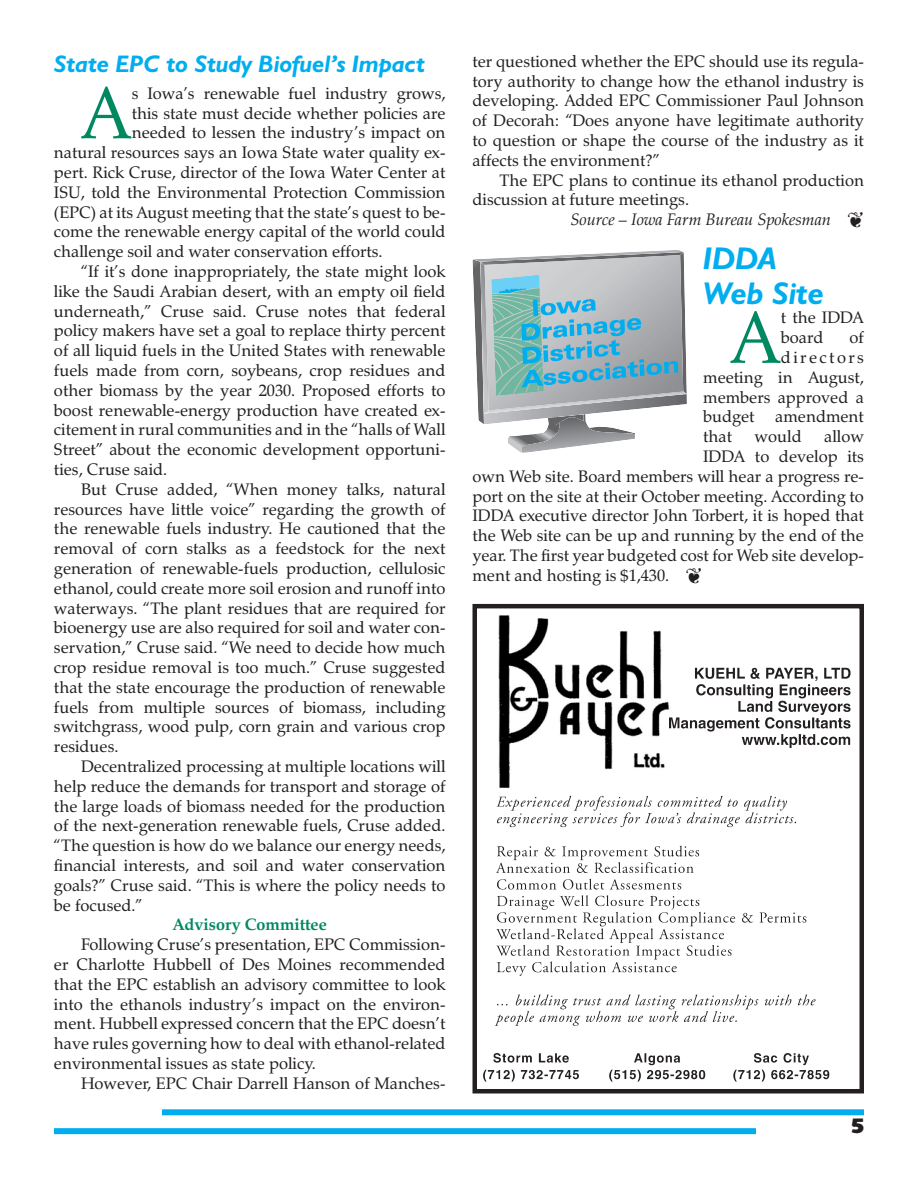
<style>
.page{position:relative;width:918px;height:1188px;background:#fff}
.page>*{position:absolute;margin:0;border:0;box-sizing:border-box;transform-origin:0 0}
.t1{font:73.05px "Zapf Calligraphic 801 BT";color:#008961}
.t2{font:italic 700 31.5px/34.5px "Humanist 521 BT";color:#00aeef}
.t3{font:italic 700 24px "Humanist 521 BT";color:#00aeef}
.t4{font:21px "Humanist 531 BT Ultra Black A";color:#231f20}
.t5{font:16.5px/19.8px "Zapf Calligraphic 801 BT";color:#231f20;text-align:justify}
.t6{font:italic 16.5px "Zapf Calligraphic 801 BT";color:#231f20}
.t7{font:700 16.5px "Zapf Calligraphic 801 BT";color:#008961}
.t8{font:16.5px "Zapf Calligraphic 801 BT";letter-spacing:.145em;color:#231f20}
</style>
<div class="page">
<div style="left:162px;top:1109px;width:702px;height:6px;background:#00aeef"></div>
<div style="left:54px;top:1128px;width:702px;height:6px;background:#00aeef"></div>
<img style="left:498px;top:615px;width:164px;height:48px">
<div style="left:472px;top:604px;width:392px;height:490px;border:4px solid #231f20"></div>
<img style="left:472px;top:663px;width:379px;height:425px">
<svg style="left:472px;top:250px;width:215px;height:203px"></svg>
<h3 class="t3" style="left:54px;top:56px;width:373px">State EPC to Study Biofuel’s Impact</h3>
<h1 class="t1" style="left:81px;top:86px;width:52px">A</h1>
<p class="t5" style="left:132px;top:85px;width:315px">s Iowa’s renewable fuel industry grows,</p>
<p class="t5" style="left:132px;top:105px;width:315px">this state must decide whether policies are</p>
<p class="t5" style="left:132px;top:125px;width:315px">needed to lessen the industry’s impact on</p>
<p class="t5" style="left:54px;top:145px;width:393px">natural resources says an Iowa State water quality ex-</p>
<p class="t5" style="left:54px;top:165px;width:393px">pert. Rick Cruse, director of the Iowa Water Center at</p>
<p class="t5" style="left:54px;top:184px;width:393px">ISU, told the Environmental Protection Commission</p>
<p class="t5" style="left:54px;top:204px;width:393px">(EPC) at its August meeting that the state’s quest to be-</p>
<p class="t5" style="left:54px;top:224px;width:393px">come the renewable energy capital of the world could</p>
<p class="t5" style="left:54px;top:244px;width:330px">challenge soil and water conservation efforts.</p>
<p class="t5" style="left:81px;top:264px;width:366px">“If it’s done inappropriately, the state might look</p>
<p class="t5" style="left:54px;top:283px;width:393px">like the Saudi Arabian desert, with an empty oil field</p>
<p class="t5" style="left:54px;top:303px;width:393px">underneath,” Cruse said. Cruse notes that federal</p>
<p class="t5" style="left:54px;top:323px;width:393px">policy makers have set a goal to replace thirty percent</p>
<p class="t5" style="left:54px;top:343px;width:393px">of all liquid fuels in the United States with renewable</p>
<p class="t5" style="left:54px;top:363px;width:393px">fuels made from corn, soybeans, crop residues and</p>
<p class="t5" style="left:54px;top:382px;width:393px">other biomass by the year 2030. Proposed efforts to</p>
<p class="t5" style="left:54px;top:402px;width:393px">boost renewable-energy production have created ex-</p>
<p class="t5" style="left:54px;top:422px;width:393px">citement in rural communities and in the “halls of Wall</p>
<p class="t5" style="left:54px;top:442px;width:393px">Street” about the economic development opportuni-</p>
<p class="t5" style="left:54px;top:462px;width:115px">ties, Cruse said.</p>
<p class="t5" style="left:81px;top:481px;width:366px">But Cruse added, “When money talks, natural</p>
<p class="t5" style="left:54px;top:501px;width:393px">resources have little voice” regarding the growth of</p>
<p class="t5" style="left:54px;top:521px;width:393px">the renewable fuels industry. He cautioned that the</p>
<p class="t5" style="left:54px;top:541px;width:393px">removal of corn stalks as a feedstock for the next</p>
<p class="t5" style="left:54px;top:561px;width:393px">generation of renewable-fuels production, cellulosic</p>
<p class="t5" style="left:54px;top:580px;width:393px">ethanol, could create more soil erosion and runoff into</p>
<p class="t5" style="left:54px;top:600px;width:393px">waterways. “The plant residues that are required for</p>
<p class="t5" style="left:54px;top:620px;width:393px">bioenergy use are also required for soil and water con-</p>
<p class="t5" style="left:54px;top:640px;width:393px">servation,” Cruse said. “We need to decide how much</p>
<p class="t5" style="left:54px;top:660px;width:393px">crop residue removal is too much.” Cruse suggested</p>
<p class="t5" style="left:54px;top:679px;width:393px">that the state encourage the production of renewable</p>
<p class="t5" style="left:54px;top:699px;width:393px">fuels from multiple sources of biomass, including</p>
<p class="t5" style="left:54px;top:719px;width:393px">switchgrass, wood pulp, corn grain and various crop</p>
<p class="t5" style="left:54px;top:739px;width:66px">residues.</p>
<p class="t5" style="left:81px;top:759px;width:366px">Decentralized processing at multiple locations will</p>
<p class="t5" style="left:54px;top:778px;width:393px">help reduce the demands for transport and storage of</p>
<p class="t5" style="left:54px;top:798px;width:393px">the large loads of biomass needed for the production</p>
<p class="t5" style="left:54px;top:818px;width:393px">of the next-generation renewable fuels, Cruse added.</p>
<p class="t5" style="left:54px;top:838px;width:393px">“The question is how do we balance our energy needs,</p>
<p class="t5" style="left:54px;top:858px;width:393px">financial interests, and soil and water conservation</p>
<p class="t5" style="left:54px;top:877px;width:393px">goals?” Cruse said. “This is where the policy needs to</p>
<p class="t5" style="left:54px;top:897px;width:90px">be focused.”</p>
<p class="t7" style="left:172px;top:919px;width:156px">Advisory Committee</p>
<p class="t5" style="left:54px;top:937px;width:393px;text-indent:27px">Following Cruse’s presentation, EPC Commission&shy;er Charlotte Hubbell of Des Moines recommended that the EPC establish an advisory committee to look into the ethanols industry’s impact on the environ&shy;ment. Hubbell expressed concern that the EPC doesn’t have rules governing how to deal with ethanol-related environmental issues as state policy.</p>
<p class="t5" style="left:81px;top:1075px;width:366px">However, EPC Chair Darrell Hanson of Manches-</p>
<p class="t5" style="left:473px;top:53px;width:393px">ter questioned whether the EPC should use its regula&shy;tory authority to change how the ethanol industry is developing. Added EPC Commissioner Paul Johnson of Decorah: “Does anyone have legitimate authority to question or shape the course of the industry as it affects the environment?”</p>
<p class="t5" style="left:500px;top:172px;width:366px">The EPC plans to continue its ethanol production</p>
<p class="t5" style="left:473px;top:192px;width:218px">discussion at future meetings.</p>
<p class="t6" style="left:570px;top:213px;width:295px">Source – Iowa Farm Bureau Spokesman ❦</p>
<h2 class="t2" style="left:703px;top:245px;width:123px">IDDA<br>Web Site</h2>
<h1 class="t1" style="left:730px;top:310px;width:52px">A</h1>
<p class="t5" style="left:781px;top:310px;width:85px">t the IDDA board</p>
<p class="t5" style="left:850px;top:330px;width:16px">of</p>
<p class="t8" style="left:781px;top:351px;width:85px">directors</p>
<p class="t5" style="left:703px;top:369px;width:162px">meeting in August,</p>
<p class="t5" style="left:703px;top:389px;width:162px">members approved a</p>
<p class="t5" style="left:703px;top:409px;width:53px">budget</p>
<p class="t5" style="left:775px;top:409px;width:90px">amendment</p>
<p class="t5" style="left:703px;top:429px;width:30px">that</p>
<p class="t5" style="left:755px;top:429px;width:49px">would</p>
<p class="t5" style="left:824px;top:429px;width:41px">allow</p>
<p class="t5" style="left:703px;top:449px;width:162px">IDDA to develop its</p>
<p class="t5" style="left:473px;top:468px;width:393px">own Web site. Board members will hear a progress re-</p>
<p class="t5" style="left:473px;top:488px;width:393px">port on the site at their October meeting. According to</p>
<p class="t5" style="left:473px;top:508px;width:393px">IDDA executive director John Torbert, it is hoped that</p>
<p class="t5" style="left:473px;top:528px;width:393px">the Web site can be up and running by the end of the</p>
<p class="t5" style="left:473px;top:548px;width:393px">year. The first year budgeted cost for Web site develop-</p>
<p class="t5" style="left:473px;top:567px;width:231px">ment and hosting is $1,430. ❦</p>
<p class="t4" style="left:851px;top:1117px;width:16px">5</p>
</div>
